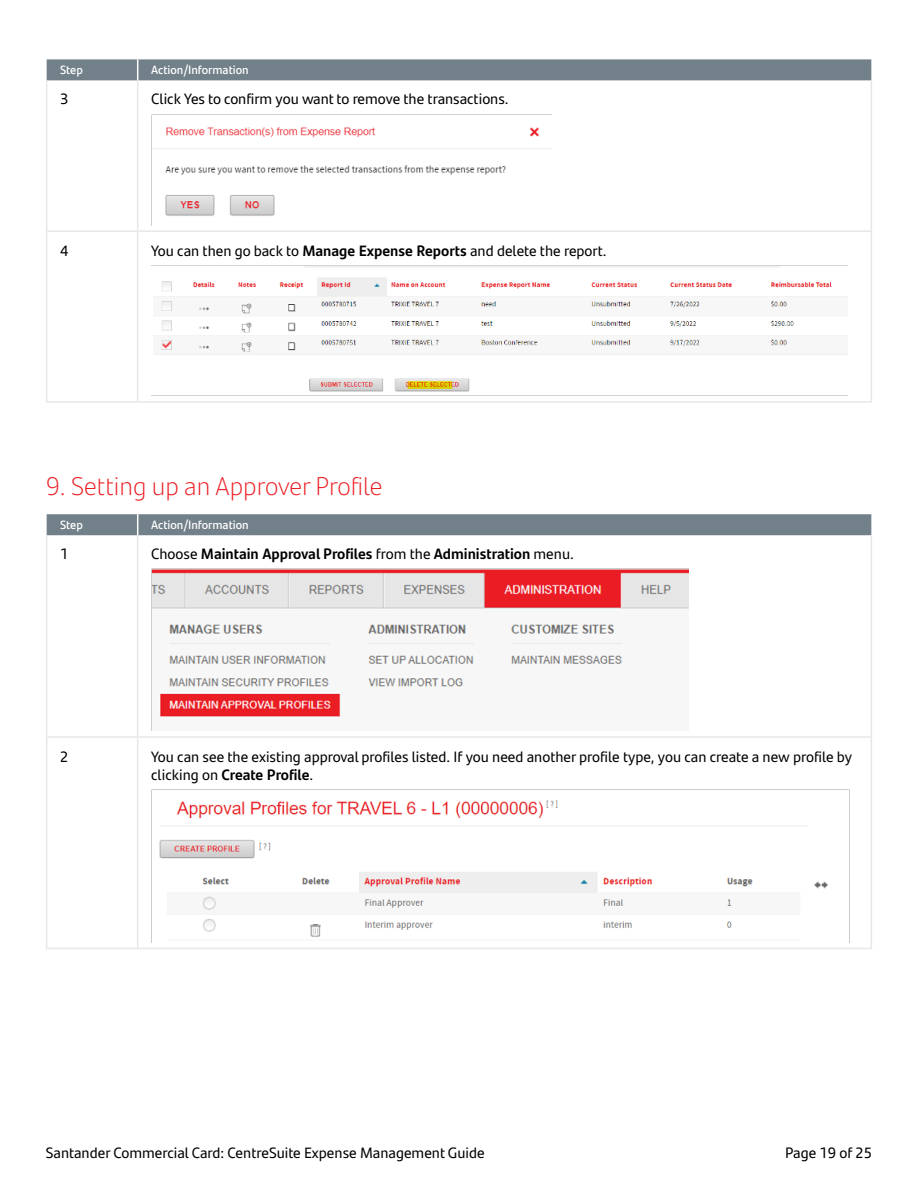
<style>
.page{position:relative;width:918px;height:1188px;background:#fff}
.page>*{position:absolute;margin:0;border:0;box-sizing:border-box;transform-origin:0 0}
.Section_Header{font:300 25.5px "Santander Text";color:#ed1d24}
.Basic_Body{font:15px/18px "Santander Text";color:#000}
.Basic_Body-2{font:700 15px "Santander Text";color:#000}
.Table_-_Header{font:600 12px "Santander Text";color:#fff}
.s1{font-weight:700}
.s2{font-weight:400}
</style>
<div class="page">
<hr style="left:46px;top:80px;width:1px;height:150px;background:#e5e7e9">
<hr style="left:137px;top:80px;width:1px;height:150px;background:#e5e7e9">
<hr style="left:871px;top:80px;width:1px;height:150px;background:#e5e7e9">
<hr style="left:46px;top:230px;width:92px;height:2px;background:#e5e7e9">
<hr style="left:46px;top:232px;width:1px;height:169px;background:#e5e7e9">
<hr style="left:138px;top:230px;width:734px;height:2px;background:#e5e7e9">
<hr style="left:137px;top:232px;width:1px;height:169px;background:#e5e7e9">
<hr style="left:871px;top:232px;width:1px;height:169px;background:#e5e7e9">
<hr style="left:46px;top:401px;width:92px;height:2px;background:#e5e7e9">
<hr style="left:138px;top:401px;width:734px;height:2px;background:#e5e7e9">
<div style="left:47px;top:59px;width:824px;height:21px;background:#72808a"></div>
<img style="left:151px;top:114px;width:401px;height:111px">
<img style="left:151px;top:266px;width:697px;height:130px">
<hr style="left:46px;top:535px;width:1px;height:201px;background:#e5e7e9">
<hr style="left:137px;top:535px;width:1px;height:201px;background:#e5e7e9">
<hr style="left:871px;top:535px;width:1px;height:201px;background:#e5e7e9">
<hr style="left:46px;top:736px;width:92px;height:2px;background:#e5e7e9">
<hr style="left:46px;top:738px;width:1px;height:210px;background:#e5e7e9">
<hr style="left:138px;top:736px;width:734px;height:2px;background:#e5e7e9">
<hr style="left:137px;top:738px;width:1px;height:210px;background:#e5e7e9">
<hr style="left:871px;top:738px;width:1px;height:210px;background:#e5e7e9">
<hr style="left:46px;top:948px;width:92px;height:1px;background:#e5e7e9">
<hr style="left:138px;top:948px;width:734px;height:1px;background:#e5e7e9">
<div style="left:47px;top:514px;width:824px;height:21px;background:#72808a"></div>
<img style="left:151px;top:569px;width:537px;height:162px">
<img style="left:151px;top:789px;width:699px;height:153px">
<p class="Table_-_Header" style="left:60px;top:61px;width:24px">Step</p>
<p class="Table_-_Header" style="left:151px;top:61px;width:99px">Action/Information</p>
<p class="Basic_Body" style="left:60px;top:89px;width:10px">3</p>
<p class="Basic_Body" style="left:151px;top:89px;width:359px">Click Yes to confirm you want to remove the transactions.</p>
<p class="Basic_Body" style="left:60px;top:241px;width:10px">4</p>
<p class="Basic_Body" style="left:151px;top:241px;width:457px">You can then go back to <span class="s1">Manage Expense Reports</span> and delete the report.</p>
<p class="Section_Header" style="left:46px;top:467px;width:338px">9. Setting up an Approver Profile</p>
<p class="Table_-_Header" style="left:60px;top:516px;width:24px">Step</p>
<p class="Table_-_Header" style="left:151px;top:516px;width:99px">Action/Information</p>
<p class="Basic_Body" style="left:60px;top:544px;width:10px">1</p>
<p class="Basic_Body-2" style="left:151px;top:542px;width:424px"><span class="s2">Choose</span> Maintain Approval Profiles <span class="s2">from the</span> Administration <span class="s2">menu.</span></p>
<p class="Basic_Body" style="left:60px;top:747px;width:10px">2</p>
<p class="Basic_Body" style="left:151px;top:747px;width:702px">You can see the existing approval profiles listed. If you need another profile type, you can create a new profile by clicking on <span class="s1">Create Profile</span>.</p>
<p class="Basic_Body" style="left:46px;top:1143px;width:440px">Santander Commercial Card: CentreSuite Expense Management Guide</p>
<p class="Basic_Body" style="left:785px;top:1143px;width:88px">Page 19 of 25</p>
</div>
